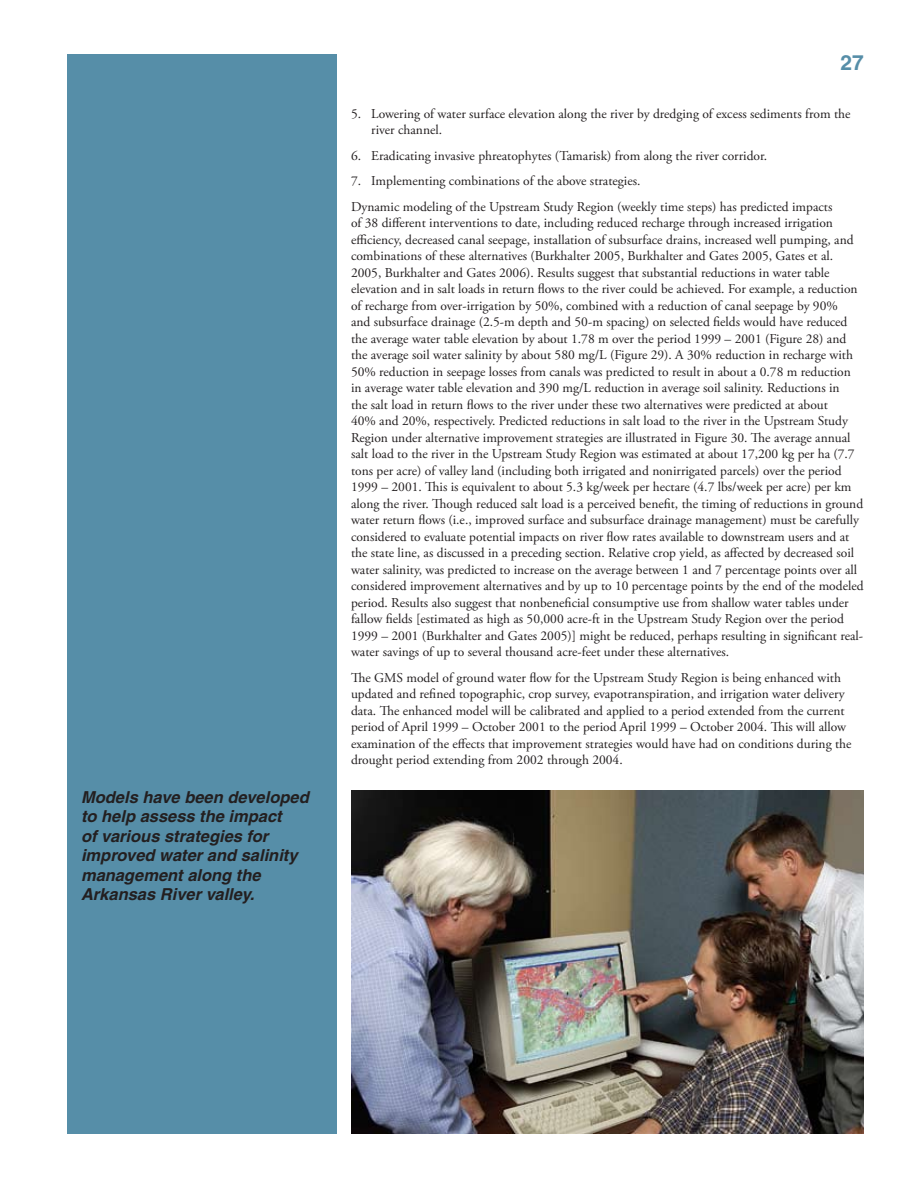
<style>
.page{position:relative;width:918px;height:1188px;background:#fff}
.page>*{position:absolute;margin:0;border:0;box-sizing:border-box;transform-origin:0 0}
.t1{font:700 21px "Helvetica";color:#568ea8}
.t2{font:italic 700 16.5px/19.5px "Helvetica";color:#231f20}
.t3{font:13.5px/16.5px "Adobe Garamond Pro";color:#231f20}
</style>
<div class="page">
<div style="left:68px;top:54px;width:270px;height:1080px;background:#568ea8"></div>
<img style="left:351px;top:790px;width:513px;height:344px">
<p class="t2" style="left:81px;top:787px;width:229px">Models have been developed to help assess the impact<br>of various strategies for improved water and salinity management along the<br>Arkansas River valley.</p>
<h1 class="t1" style="left:841px;top:50px;width:25px">27</h1>
<p class="t3" style="left:371px;top:106px;width:481px;text-indent:-20px">5. Lowering of water surface elevation along the river by dredging of excess sediments from the river channel.</p>
<p class="t3" style="left:351px;top:148px;width:418px">6. Eradicating invasive phreatophytes (Tamarisk) from along the river corridor.</p>
<p class="t3" style="left:351px;top:169px;width:483px;line-height:25.5px">7. Implementing combinations of the above strategies.<br>Dynamic modeling of the Upstream Study Region (weekly time steps) has predicted impacts</p>
<p class="t3" style="left:351px;top:215px;width:514px">of 38 different interventions to date, including reduced recharge through increased irrigation efficiency, decreased canal seepage, installation of subsurface drains, increased well pumping, and combinations of these alternatives (Burkhalter 2005, Burkhalter and Gates 2005, Gates et al.<br>2005, Burkhalter and Gates 2006). Results suggest that substantial reductions in water table elevation and in salt loads in return flows to the river could be achieved. For example, a reduction of recharge from over-irrigation by 50%, combined with a reduction of canal seepage by 90%<br>and subsurface drainage (2.5-m depth and 50-m spacing) on selected fields would have reduced the average water table elevation by about 1.78 m over the period 1999 – 2001 (Figure 28) and the average soil water salinity by about 580 mg/L (Figure 29). A 30% reduction in recharge with 50% reduction in seepage losses from canals was predicted to result in about a 0.78 m reduction in average water table elevation and 390 mg/L reduction in average soil salinity. Reductions in<br>the salt load in return flows to the river under these two alternatives were predicted at about<br>40% and 20%, respectively. Predicted reductions in salt load to the river in the Upstream Study Region under alternative improvement strategies are illustrated in Figure 30. The average annual salt load to the river in the Upstream Study Region was estimated at about 17,200 kg per ha (7.7 tons per acre) of valley land (including both irrigated and nonirrigated parcels) over the period 1999 – 2001. This is equivalent to about 5.3 kg/week per hectare (4.7 lbs/week per acre) per km along the river. Though reduced salt load is a perceived benefit, the timing of reductions in ground water return flows (i.e., improved surface and subsurface drainage management) must be carefully considered to evaluate potential impacts on river flow rates available to downstream users and at the state line, as discussed in a preceding section. Relative crop yield, as affected by decreased soil water salinity, was predicted to increase on the average between 1 and 7 percentage points over all considered improvement alternatives and by up to 10 percentage points by the end of the modeled period. Results also suggest that nonbeneficial consumptive use from shallow water tables under fallow fields [estimated as high as 50,000 acre-ft in the Upstream Study Region over the period 1999 – 2001 (Burkhalter and Gates 2005)] might be reduced, perhaps resulting in significant real&shy;water savings of up to several thousand acre-feet under these alternatives.</p>
<p class="t3" style="left:351px;top:670px;width:502px">The GMS model of ground water flow for the Upstream Study Region is being enhanced with updated and refined topographic, crop survey, evapotranspiration, and irrigation water delivery data. The enhanced model will be calibrated and applied to a period extended from the current period of April 1999 – October 2001 to the period April 1999 – October 2004. This will allow examination of the effects that improvement strategies would have had on conditions during the drought period extending from 2002 through 2004.</p>
</div>
